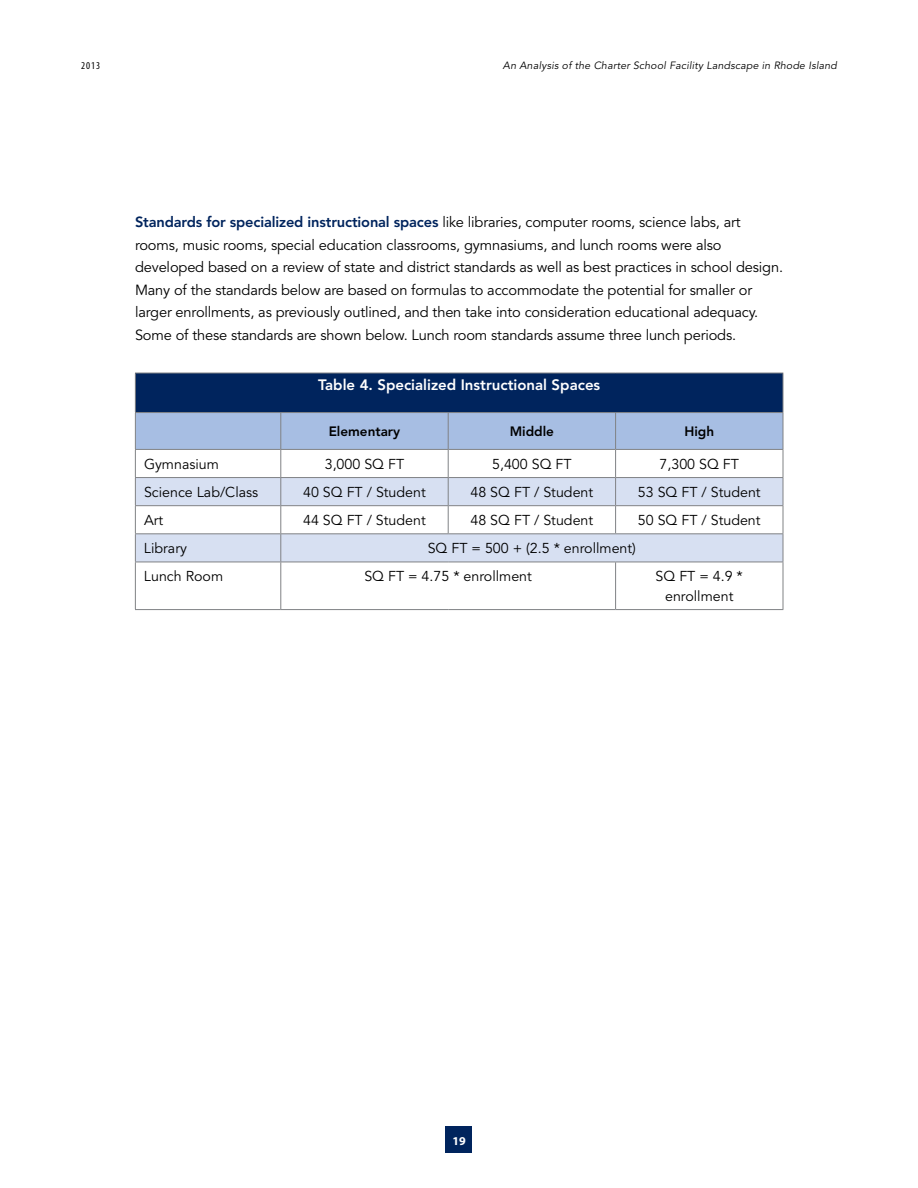
<style>
.page{position:relative;width:918px;height:1188px;background:#fff}
.page>*{position:absolute;margin:0;border:0;box-sizing:border-box;transform-origin:0 0}
.t1{font:800 15px "Avenir";color:#fff}
.t2{font:14.7px/22.5px "Avenir";letter-spacing:-.01em;color:#000}
.t3{font:14.25px/19.5px "Avenir";color:#000;text-align:center}
.t4{font:800 13.5px "Avenir";color:#000}
.t5{font:700 12px "Myriad Pro";color:#fff}
.t6{font:italic 10.5px "Avenir";letter-spacing:.02em;color:#000}
.t7{font:condensed 10.5px "Myriad Pro";color:#000}
.s1{font-weight:800;color:#00245d}
</style>
<div class="page">
<div style="left:446px;top:1126px;width:26px;height:28px;background:#00245d"></div>
<div style="left:135px;top:373px;width:648px;height:40px;background:#00245d"></div>
<hr style="left:135px;top:373px;width:1px;height:39px;background:#808285">
<hr style="left:783px;top:373px;width:1px;height:39px;background:#808285">
<hr style="left:135px;top:373px;width:146px;height:1px;background:#808285">
<hr style="left:281px;top:373px;width:167px;height:1px;background:#808285">
<hr style="left:448px;top:373px;width:168px;height:1px;background:#808285">
<hr style="left:616px;top:373px;width:167px;height:1px;background:#808285">
<hr style="left:135px;top:412px;width:146px;height:1px;background:#808285">
<hr style="left:281px;top:412px;width:167px;height:1px;background:#808285">
<hr style="left:448px;top:412px;width:168px;height:1px;background:#808285">
<hr style="left:616px;top:412px;width:167px;height:1px;background:#808285">
<hr style="left:135px;top:562px;width:1px;height:47px;background:#808285">
<hr style="left:135px;top:562px;width:146px;height:1px;background:#808285">
<hr style="left:280px;top:562px;width:1px;height:47px;background:#808285">
<hr style="left:281px;top:562px;width:167px;height:1px;background:#808285">
<hr style="left:448px;top:562px;width:168px;height:1px;background:#808285">
<hr style="left:615px;top:562px;width:1px;height:47px;background:#808285">
<hr style="left:783px;top:562px;width:1px;height:47px;background:#808285">
<hr style="left:616px;top:562px;width:167px;height:1px;background:#808285">
<hr style="left:135px;top:609px;width:146px;height:1px;background:#808285">
<hr style="left:281px;top:609px;width:167px;height:1px;background:#808285">
<hr style="left:448px;top:609px;width:168px;height:1px;background:#808285">
<svg style="left:135px;top:413px;width:649px;height:149px"></svg>
<hr style="left:616px;top:533px;width:167px;height:1px;background:#808285">
<hr style="left:616px;top:609px;width:167px;height:1px;background:#808285">
<p class="t7" style="left:81px;top:60px;width:21px">2013</p>
<p class="t6" style="left:503px;top:59px;width:336px">An Analysis of the Charter School Facility Landscape in Rhode Island</p>
<p class="t2" style="left:135px;top:211px;width:650px"><span class="s1">Standards for specialized instructional spaces</span> like libraries, computer rooms, science labs, art rooms, music rooms, special education classrooms, gymnasiums, and lunch rooms were also developed based on a review of state and district standards as well as best practices in school design.<br>Many of the standards below are based on formulas to accommodate the potential for smaller or larger enrollments, as previously outlined, and then take into consideration educational adequacy.<br>Some of these standards are shown below. Lunch room standards assume three lunch periods.</p>
<p class="t1" style="left:318px;top:376px;width:284px">Table 4. Specialized Instructional Spaces</p>
<p class="t4" style="left:329px;top:423px;width:73px">Elementary</p>
<p class="t4" style="left:510px;top:423px;width:46px">Middle</p>
<p class="t4" style="left:684px;top:423px;width:31px">High</p>
<p class="t3" style="left:144px;top:455px;width:76px">Gymnasium</p>
<p class="t3" style="left:325px;top:455px;width:81px">3,000 SQ FT</p>
<p class="t3" style="left:492px;top:455px;width:81px">5,400 SQ FT</p>
<p class="t3" style="left:660px;top:455px;width:81px">7,300 SQ FT</p>
<p class="t3" style="left:144px;top:483px;width:116px">Science Lab/Class</p>
<p class="t3" style="left:303px;top:483px;width:124px">40 SQ FT / Student</p>
<p class="t3" style="left:471px;top:483px;width:124px">48 SQ FT / Student</p>
<p class="t3" style="left:638px;top:483px;width:124px">53 SQ FT / Student</p>
<p class="t3" style="left:144px;top:511px;width:21px">Art</p>
<p class="t3" style="left:303px;top:511px;width:124px">44 SQ FT / Student</p>
<p class="t3" style="left:471px;top:511px;width:124px">48 SQ FT / Student</p>
<p class="t3" style="left:638px;top:511px;width:124px">50 SQ FT / Student</p>
<p class="t3" style="left:144px;top:539px;width:44px">Library</p>
<p class="t3" style="left:428px;top:539px;width:210px">SQ FT = 500 + (2.5 * enrollment)</p>
<p class="t3" style="left:144px;top:567px;width:81px">Lunch Room</p>
<p class="t3" style="left:364px;top:567px;width:169px">SQ FT = 4.75 * enrollment</p>
<p class="t3" style="left:656px;top:567px;width:89px">SQ FT = 4.9 * enrollment</p>
<p class="t5" style="left:452px;top:1134px;width:15px">19</p>
</div>
